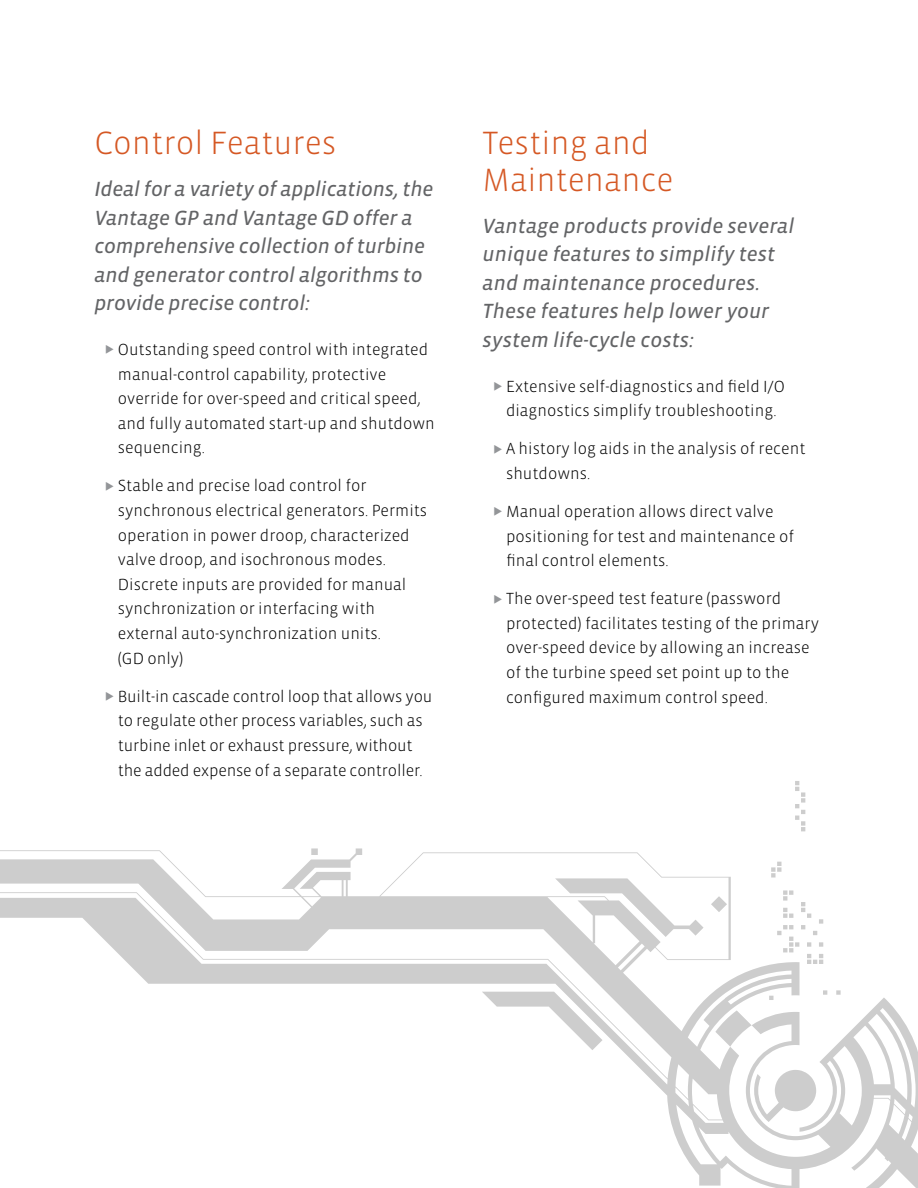
<style>
.page{position:relative;width:918px;height:1188px;background:#fff}
.page>*{position:absolute;margin:0;border:0;box-sizing:border-box;transform-origin:0 0}
.t1{font:300 33px/36.6px "Vista Sans";color:#d55824}
.t2{font:italic 21px/28.5px "Vista Sans Reg";letter-spacing:-.01em;color:#636466}
.t3{font:300 16.5px/24.6px "Vista Sans";color:#000}
.s1{color:#939598}
</style>
<div class="page">
<svg style="left:0;top:781px;width:902px;height:407px"></svg>
<svg style="left:902px;top:1019px;width:16px;height:169px"></svg>
<h1 class="t1" style="left:94px;top:125px;width:243px">Control Features</h1>
<p class="t2" style="left:94px;top:175px;width:341px">Ideal for a variety of applications, the Vantage GP and Vantage GD offer a comprehensive collection of turbine and generator control algorithms to provide precise control:</p>
<p class="t3" style="left:118px;top:337px;width:318px;text-indent:-13px"><span class="s1">◆</span> Outstanding speed control with integrated manual-control capability, protective override for over-speed and critical speed, and fully automated start-up and shutdown sequencing.</p>
<p class="t3" style="left:118px;top:474px;width:311px;text-indent:-13px"><span class="s1">◆</span> Stable and precise load control for synchronous electrical generators. Permits operation in power droop, characterized valve droop, and isochronous modes.<br>Discrete inputs are provided for manual synchronization or interfacing with external auto-synchronization units.<br>(GD only)</p>
<p class="t3" style="left:105px;top:684px;width:329px;text-align:center"><span class="s1">◆</span> Built-in cascade control loop that allows you to regulate other process variables, such as turbine inlet or exhaust pressure, without<br>the added expense of a separate controller.</p>
<h1 class="t1" style="left:483px;top:125px;width:192px">Testing and<br>Maintenance</h1>
<p class="t2" style="left:483px;top:212px;width:313px">Vantage products provide several unique features to simplify test and maintenance procedures.<br>These features help lower your system life-cycle costs:</p>
<p class="t3" style="left:493px;top:374px;width:293px;text-align:center"><span class="s1">◆</span> Extensive self-diagnostics and field I/O diagnostics simplify troubleshooting.</p>
<p class="t3" style="left:506px;top:437px;width:301px;text-indent:-13px"><span class="s1">◆</span> A history log aids in the analysis of recent shutdowns.</p>
<p class="t3" style="left:506px;top:499px;width:290px;text-indent:-13px"><span class="s1">◆</span> Manual operation allows direct valve positioning for test and maintenance of final control elements.</p>
<p class="t3" style="left:506px;top:587px;width:314px;text-indent:-13px"><span class="s1">◆</span> The over-speed test feature (password protected) facilitates testing of the primary over-speed device by allowing an increase of the turbine speed set point up to the configured maximum control speed.</p>
</div>
